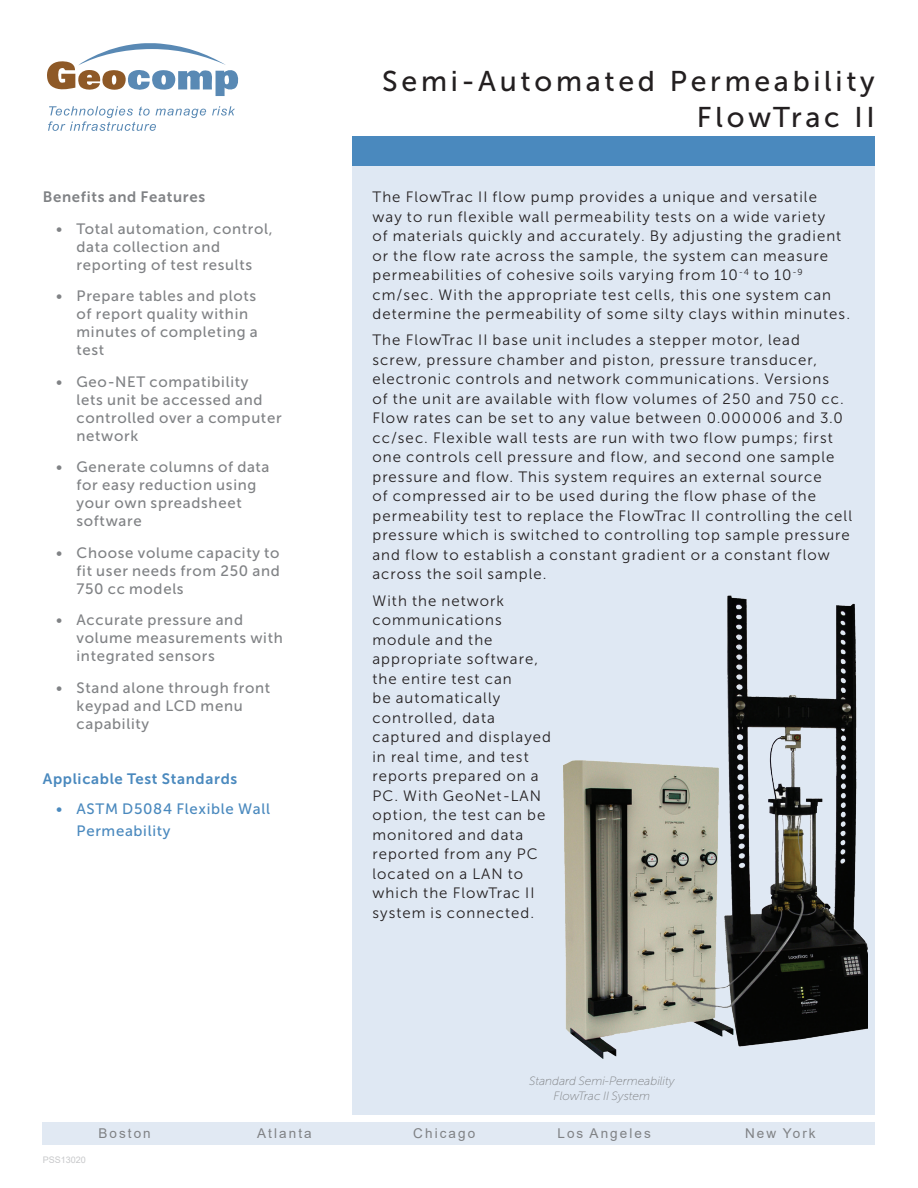
<style>
.page{position:relative;width:918px;height:1188px;background:#fff}
.page>*{position:absolute;margin:0;border:0;box-sizing:border-box;transform-origin:0 0}
.t1{font:28.5px/36px "Museo Sans 500";letter-spacing:.13em;color:#231f20;text-align:right}
.t2{font:15px/19.5px "Museo Sans 300";letter-spacing:.07em;color:#231f20}
.t3{font:15px/18px "Museo Sans 500";letter-spacing:.045em;color:#808285}
.t4{font:15px/22.5px "Museo Sans 500";letter-spacing:.045em;color:#4a89be}
.t5{font:15px "Museo Sans 700";letter-spacing:.045em;color:#4a89be}
.t6{font:15px "Museo Sans 700";letter-spacing:.045em;color:#808285}
.t7{font:13.5px "Arial";letter-spacing:.155em;color:#808285}
.t8{font:italic 12px/15px "Museo Sans 100";letter-spacing:-.005em;color:#808285;text-align:center}
.t9{font:9px "Arial";color:#c7c8ca}
</style>
<div class="page">
<svg style="left:47px;top:43px;width:191px;height:53px"></svg>
<svg style="left:212px;top:106px;width:23px;height:10px"></svg>
<svg style="left:48px;top:106px;width:158px;height:25px"></svg>
<div style="left:43px;top:1122px;width:832px;height:23px;background:#e1e9f3"></div>
<div style="left:352px;top:136px;width:523px;height:35px;background:#4a89be"></div>
<div style="left:352px;top:166px;width:523px;height:949px;background:#dfe8f3"></div>
<img style="left:563px;top:595px;width:304px;height:464px">
<p class="t6" style="left:43px;top:188px;width:164px">Benefits and Features</p>
<p class="t3" style="left:77px;top:219px;width:198px;text-indent:-20px">• Total automation, control, data collection and reporting of test results</p>
<p class="t3" style="left:77px;top:287px;width:183px;text-indent:-20px">• Prepare tables and plots of report quality within minutes of completing a test</p>
<p class="t3" style="left:77px;top:372px;width:207px;text-indent:-20px">• Geo-NET compatibility<br>lets unit be accessed and controlled over a computer network</p>
<p class="t3" style="left:77px;top:458px;width:195px;text-indent:-20px">• Generate columns of data for easy reduction using your own spreadsheet software</p>
<p class="t3" style="left:77px;top:543px;width:205px;text-align:justify;text-indent:-20px">• Choose volume capacity to fit user needs from 250 and 750 cc models</p>
<p class="t3" style="left:77px;top:611px;width:208px;text-indent:-20px">• Accurate pressure and volume measurements with integrated sensors</p>
<p class="t3" style="left:77px;top:678px;width:195px;text-indent:-20px">• Stand alone through front keypad and LCD menu capability</p>
<p class="t5" style="left:43px;top:771px;width:196px">Applicable Test Standards</p>
<p class="t4" style="left:77px;top:797px;width:195px;text-indent:-20px">• ASTM D5084 Flexible Wall<br>Permeability</p>
<h1 class="t1" style="left:382px;top:64px;width:494px">Semi-Automated Permeability<br>FlowTrac II</h1>
<p class="t2" style="left:372px;top:187px;width:479px">The FlowTrac II flow pump provides a unique and versatile way to run flexible wall permeability tests on a wide variety<br>of materials quickly and accurately. By adjusting the gradient or the flow rate across the sample, the system can measure permeabilities of cohesive soils varying from 10<sup>-4</sup> to 10<sup>-9 </sup>cm/sec. With the appropriate test cells, this one system can determine the permeability of some silty clays within minutes.</p>
<p class="t2" style="left:372px;top:330px;width:481px">The FlowTrac II base unit includes a stepper motor, lead screw, pressure chamber and piston, pressure transducer, electronic controls and network communications. Versions<br>of the unit are available with flow volumes of 250 and 750 cc.<br>Flow rates can be set to any value between 0.000006 and 3.0 cc/sec. Flexible wall tests are run with two flow pumps; first one controls cell pressure and flow, and second one sample pressure and flow. This system requires an external source<br>of compressed air to be used during the flow phase of the permeability test to replace the FlowTrac II controlling the cell pressure which is switched to controlling top sample pressure and flow to establish a constant gradient or a constant flow across the soil sample.</p>
<p class="t2" style="left:372px;top:591px;width:180px">With the network communications module and the appropriate software, the entire test can<br>be automatically controlled, data captured and displayed in real time, and test reports prepared on a<br>PC. With GeoNet-LAN option, the test can be monitored and data reported from any PC located on a LAN to which the FlowTrac II system is connected.</p>
<p class="t8" style="left:529px;top:1073px;width:147px">Standard Semi-Permeability<br>FlowTrac II System</p>
<p class="t9" style="left:43px;top:1154px;width:45px">PSS13020</p>
<p class="t7" style="left:98px;top:1124px;width:54px">Boston</p>
<p class="t7" style="left:257px;top:1124px;width:56px">Atlanta</p>
<p class="t7" style="left:413px;top:1124px;width:64px">Chicago</p>
<p class="t7" style="left:557px;top:1124px;width:95px">Los Angeles</p>
<p class="t7" style="left:745px;top:1124px;width:72px">New York</p>
</div>
